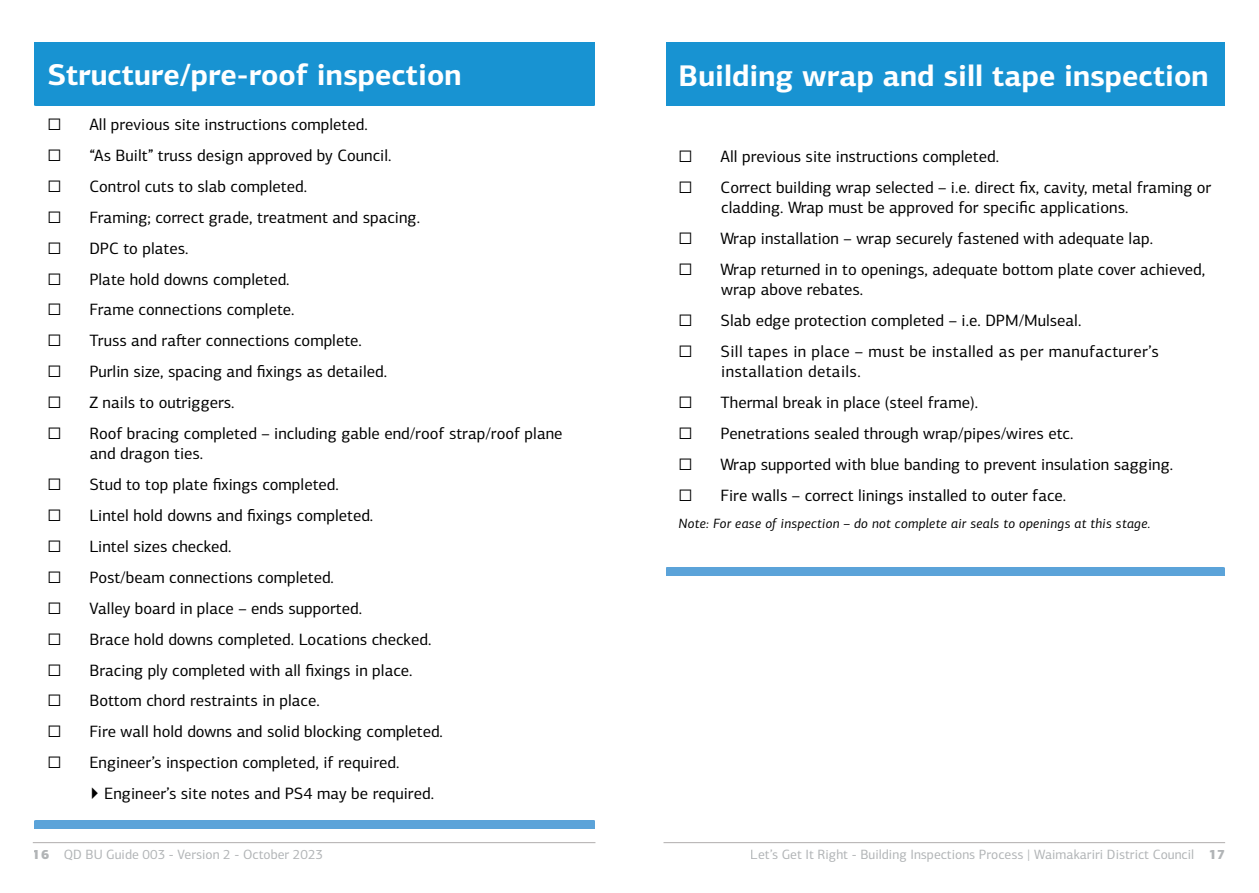
<style>
.page{position:relative;width:1259px;height:893px;background:#fff}
.page>*{position:absolute;margin:0;border:0;box-sizing:border-box;transform-origin:0 0}
.t1{font:700 30px "PF Centro Sans Pro";color:#fff}
.t2{font:16.5px/20.2px "PF Centro Sans Pro";color:#000}
.t3{font:16.5px/20.2px "PF Centro Sans Pro";letter-spacing:.02em;color:#000}
.t4{font:13.5px "PF Centro Sans Pro";color:#b1b4b6}
.t5{font:italic 13.5px "PF Centro Sans Pro";letter-spacing:.02em;color:#000}
.s1{font-weight:900}
</style>
<div class="page">
<hr style="left:33px;top:842px;width:562px;height:1px;background:#b0adad">
<hr style="left:663px;top:842px;width:562px;height:1px;background:#b0adad">
<div style="left:35px;top:42px;width:560px;height:64px;background:#1893d2"></div>
<div style="left:35px;top:820px;width:560px;height:9px;background:#5ba3d9"></div>
<div style="left:666px;top:43px;width:558px;height:63px;background:#1893d2"></div>
<div style="left:666px;top:567px;width:558px;height:9px;background:#5ba3d9"></div>
<h1 class="t1" style="left:47px;top:56px;width:415px">Structure/pre-roof inspection</h1>
<p class="t2" style="left:47px;top:114px;width:15px">☐</p>
<p class="t2" style="left:89px;top:114px;width:280px">All previous site instructions completed.</p>
<p class="t2" style="left:47px;top:145px;width:15px">☐</p>
<p class="t2" style="left:89px;top:145px;width:304px">“As Built” truss design approved by Council.</p>
<p class="t2" style="left:47px;top:176px;width:15px">☐</p>
<p class="t2" style="left:89px;top:176px;width:219px">Control cuts to slab completed.</p>
<p class="t2" style="left:47px;top:207px;width:15px">☐</p>
<p class="t2" style="left:89px;top:207px;width:332px">Framing; correct grade, treatment and spacing.</p>
<p class="t2" style="left:47px;top:238px;width:15px">☐</p>
<p class="t2" style="left:89px;top:238px;width:101px">DPC to plates.</p>
<p class="t2" style="left:47px;top:269px;width:15px">☐</p>
<p class="t2" style="left:89px;top:269px;width:202px">Plate hold downs completed.</p>
<p class="t2" style="left:47px;top:300px;width:15px">☐</p>
<p class="t2" style="left:89px;top:300px;width:207px">Frame connections complete.</p>
<p class="t2" style="left:47px;top:331px;width:15px">☐</p>
<p class="t2" style="left:89px;top:331px;width:274px">Truss and rafter connections complete.</p>
<p class="t2" style="left:47px;top:362px;width:15px">☐</p>
<p class="t2" style="left:89px;top:362px;width:299px">Purlin size, spacing and fixings as detailed.</p>
<p class="t2" style="left:47px;top:392px;width:15px">☐</p>
<p class="t2" style="left:89px;top:392px;width:147px">Z nails to outriggers.</p>
<p class="t2" style="left:47px;top:423px;width:15px">☐</p>
<p class="t2" style="left:89px;top:423px;width:475px">Roof bracing completed – including gable end/roof strap/roof plane and dragon ties.</p>
<p class="t2" style="left:47px;top:474px;width:15px">☐</p>
<p class="t2" style="left:89px;top:474px;width:251px">Stud to top plate fixings completed.</p>
<p class="t2" style="left:47px;top:505px;width:15px">☐</p>
<p class="t2" style="left:89px;top:505px;width:285px">Lintel hold downs and fixings completed.</p>
<p class="t2" style="left:47px;top:536px;width:15px">☐</p>
<p class="t2" style="left:89px;top:536px;width:144px">Lintel sizes checked.</p>
<p class="t2" style="left:47px;top:567px;width:15px">☐</p>
<p class="t2" style="left:89px;top:567px;width:246px">Post/beam connections completed.</p>
<p class="t2" style="left:47px;top:598px;width:15px">☐</p>
<p class="t2" style="left:89px;top:598px;width:274px">Valley board in place – ends supported.</p>
<p class="t2" style="left:47px;top:629px;width:15px">☐</p>
<p class="t2" style="left:89px;top:629px;width:344px">Brace hold downs completed. Locations checked.</p>
<p class="t2" style="left:47px;top:660px;width:15px">☐</p>
<p class="t2" style="left:89px;top:660px;width:325px">Bracing ply completed with all fixings in place.</p>
<p class="t2" style="left:47px;top:691px;width:15px">☐</p>
<p class="t2" style="left:89px;top:691px;width:232px">Bottom chord restraints in place.</p>
<p class="t2" style="left:47px;top:722px;width:15px">☐</p>
<p class="t2" style="left:89px;top:722px;width:355px">Fire wall hold downs and solid blocking completed.</p>
<p class="t2" style="left:47px;top:752px;width:15px">☐</p>
<p class="t2" style="left:89px;top:747px;width:346px;line-height:30.5px">Engineer’s inspection completed, if required.<br>▶ Engineer’s site notes and PS4 may be required.</p>
<h1 class="t1" style="left:678px;top:56px;width:531px">Building wrap and sill tape inspection</h1>
<p class="t2" style="left:678px;top:146px;width:15px">☐</p>
<p class="t2" style="left:720px;top:146px;width:280px">All previous site instructions completed.</p>
<p class="t2" style="left:678px;top:177px;width:15px">☐</p>
<p class="t2" style="left:720px;top:177px;width:492px">Correct building wrap selected – i.e. direct fix, cavity, metal framing or cladding. Wrap must be approved for specific applications.</p>
<p class="t2" style="left:678px;top:228px;width:15px">☐</p>
<p class="t2" style="left:720px;top:228px;width:434px">Wrap installation – wrap securely fastened with adequate lap.</p>
<p class="t2" style="left:678px;top:259px;width:15px">☐</p>
<p class="t2" style="left:720px;top:259px;width:486px">Wrap returned in to openings, adequate bottom plate cover achieved, wrap above rebates.</p>
<p class="t2" style="left:678px;top:310px;width:15px">☐</p>
<p class="t2" style="left:720px;top:310px;width:362px">Slab edge protection completed – i.e. DPM/Mulseal.</p>
<p class="t2" style="left:678px;top:341px;width:15px">☐</p>
<p class="t3" style="left:720px;top:341px;width:439px">Sill tapes in place – must be installed as per manufacturer’s installation details.</p>
<p class="t2" style="left:678px;top:392px;width:15px">☐</p>
<p class="t2" style="left:720px;top:392px;width:259px">Thermal break in place (steel frame).</p>
<p class="t2" style="left:678px;top:423px;width:15px">☐</p>
<p class="t2" style="left:720px;top:423px;width:354px">Penetrations sealed through wrap/pipes/wires etc.</p>
<p class="t2" style="left:678px;top:454px;width:15px">☐</p>
<p class="t2" style="left:720px;top:454px;width:454px">Wrap supported with blue banding to prevent insulation sagging.</p>
<p class="t2" style="left:678px;top:485px;width:15px">☐</p>
<p class="t2" style="left:720px;top:485px;width:347px">Fire walls – correct linings installed to outer face.</p>
<p class="t5" style="left:678px;top:515px;width:473px">Note: For ease of inspection – do not complete air seals to openings at this stage.</p>
<p class="t4" style="left:33px;top:846px;width:292px"><span class="s1">16</span> QD BU Guide 003 - Version 2 - October 2023</p>
<p class="t4" style="left:751px;top:846px;width:476px">Let’s Get It Right - Building Inspections Process | Waimakariri District Council <span class="s1">17</span></p>
</div>
